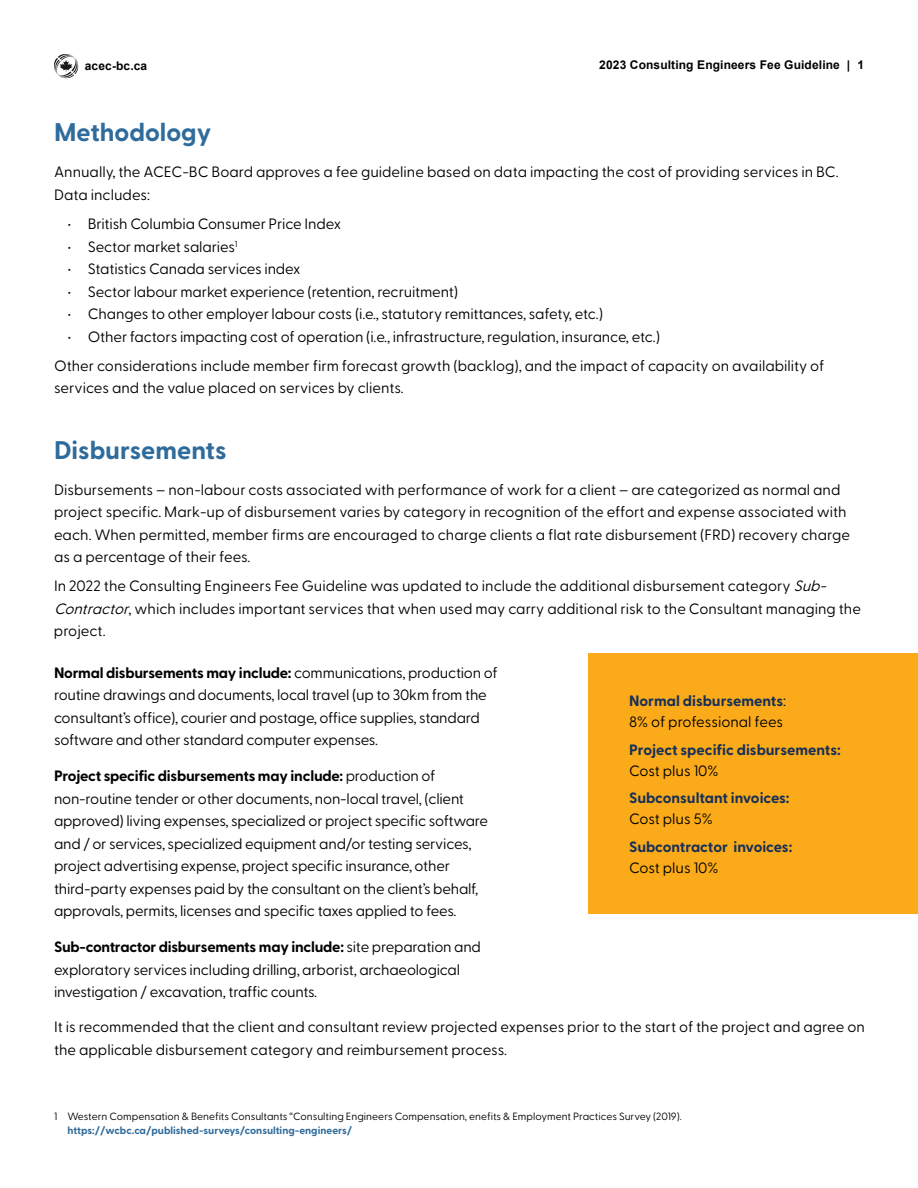
<style>
.page{position:relative;width:918px;height:1188px;background:#fff}
.page>*{position:absolute;margin:0;border:0;box-sizing:border-box;transform-origin:0 0}
.t1{font:700 25.5px "Greycliff CF";color:#2f6b9b}
.t2{font:15px/22.5px "Greycliff CF";letter-spacing:-.01em;color:#000}
.t3{font:700 15px "Greycliff CF";color:#173058}
.t4{font:700 12px "Arial";letter-spacing:.01em;color:#000}
.t5{font:10.5px "Greycliff CF";color:#000}
.t6{font:700 10.5px "Greycliff CF";color:#2f6b9b}
.s1{font-style:italic}
.s2{font-weight:700}
.s3{font-weight:700;color:#173058}
</style>
<div class="page">
<svg style="left:54px;top:54px;width:24px;height:24px"></svg>
<div style="left:589px;top:653px;width:329px;height:261px;background:#fbaa1a"></div>
<p class="t4" style="left:85px;top:58px;width:64px">acec-bc.ca</p>
<p class="t4" style="left:599px;top:57px;width:266px">2023 Consulting Engineers Fee Guideline | 1</p>
<h1 class="t1" style="left:54px;top:117px;width:159px">Methodology</h1>
<p class="t2" style="left:54px;top:161px;width:786px">Annually, the ACEC-BC Board approves a fee guideline based on data impacting the cost of providing services in BC.<br>Data includes:</p>
<p class="t2" style="left:68px;top:213px;width:275px">• British Columbia Consumer Price Index</p>
<p class="t2" style="left:68px;top:235px;width:171px">• Sector market salaries<sup>1</sup></p>
<p class="t2" style="left:68px;top:258px;width:235px">• Statistics Canada services index</p>
<p class="t2" style="left:68px;top:280px;width:392px">• Sector labour market experience (retention, recruitment)</p>
<p class="t2" style="left:68px;top:303px;width:537px">• Changes to other employer labour costs (i.e., statutory remittances, safety, etc.)</p>
<p class="t2" style="left:54px;top:322px;width:772px;line-height:29.2px;text-indent:14px">• Other factors impacting cost of operation (i.e., infrastructure, regulation, insurance, etc.)<br>Other considerations include member firm forecast growth (backlog), and the impact of capacity on availability of</p>
<p class="t2" style="left:54px;top:377px;width:351px">services and the value placed on services by clients.</p>
<h1 class="t1" style="left:54px;top:434px;width:174px">Disbursements</h1>
<p class="t2" style="left:54px;top:478px;width:798px">Disbursements – non-labour costs associated with performance of work for a client – are categorized as normal and project specific. Mark-up of disbursement varies by category in recognition of the effort and expense associated with each. When permitted, member firms are encouraged to charge clients a flat rate disbursement (FRD) recovery charge as a percentage of their fees.</p>
<p class="t2" style="left:54px;top:575px;width:809px">In 2022 the Consulting Engineers Fee Guideline was updated to include the additional disbursement category <span class="s1">Sub-<br>Contractor</span>, which includes important services that when used may carry additional risk to the Consultant managing the project.</p>
<p class="t2" style="left:54px;top:661px;width:445px"><span class="s2">Normal disbursements may include:</span> communications, production of routine drawings and documents, local travel (up to 30km from the consultant’s office), courier and postage, office supplies, standard software and other standard computer expenses.</p>
<p class="t2" style="left:54px;top:765px;width:436px"><span class="s2">Project specific disbursements may include:</span> production of non-routine tender or other documents, non-local travel, (client approved) living expenses, specialized or project specific software and / or services, specialized equipment and/or testing services, project advertising expense, project specific insurance, other third-party expenses paid by the consultant on the client’s behalf, approvals, permits, licenses and specific taxes applied to fees.</p>
<p class="t2" style="left:54px;top:936px;width:429px"><span class="s2">Sub-contractor disbursements may include:</span> site preparation and exploratory services including drilling, arborist, archaeological investigation / excavation, traffic counts.</p>
<p class="t2" style="left:629px;top:690px;width:159px;line-height:21px"><span class="s3">Normal disbursements</span>:<br>8% of professional fees</p>
<p class="t3" style="left:629px;top:740px;width:213px">Project specific disbursements:</p>
<p class="t2" style="left:629px;top:759px;width:91px">Cost plus 10%</p>
<p class="t3" style="left:629px;top:789px;width:162px">Subconsultant invoices:</p>
<p class="t2" style="left:629px;top:808px;width:85px">Cost plus 5%</p>
<p class="t3" style="left:629px;top:838px;width:165px">Subcontractor invoices:</p>
<p class="t2" style="left:629px;top:857px;width:91px">Cost plus 10%</p>
<p class="t2" style="left:54px;top:1016px;width:812px">It is recommended that the client and consultant review projected expenses prior to the start of the project and agree on the applicable disbursement category and reimbursement process.</p>
<p class="t5" style="left:54px;top:1110px;width:629px">1 Western Compensation &amp; Benefits Consultants “Consulting Engineers Compensation, enefits &amp; Employment Practices Survey (2019).</p>
<p class="t6" style="left:68px;top:1124px;width:286px">https://wcbc.ca/published-surveys/consulting-engineers/</p>
</div>
